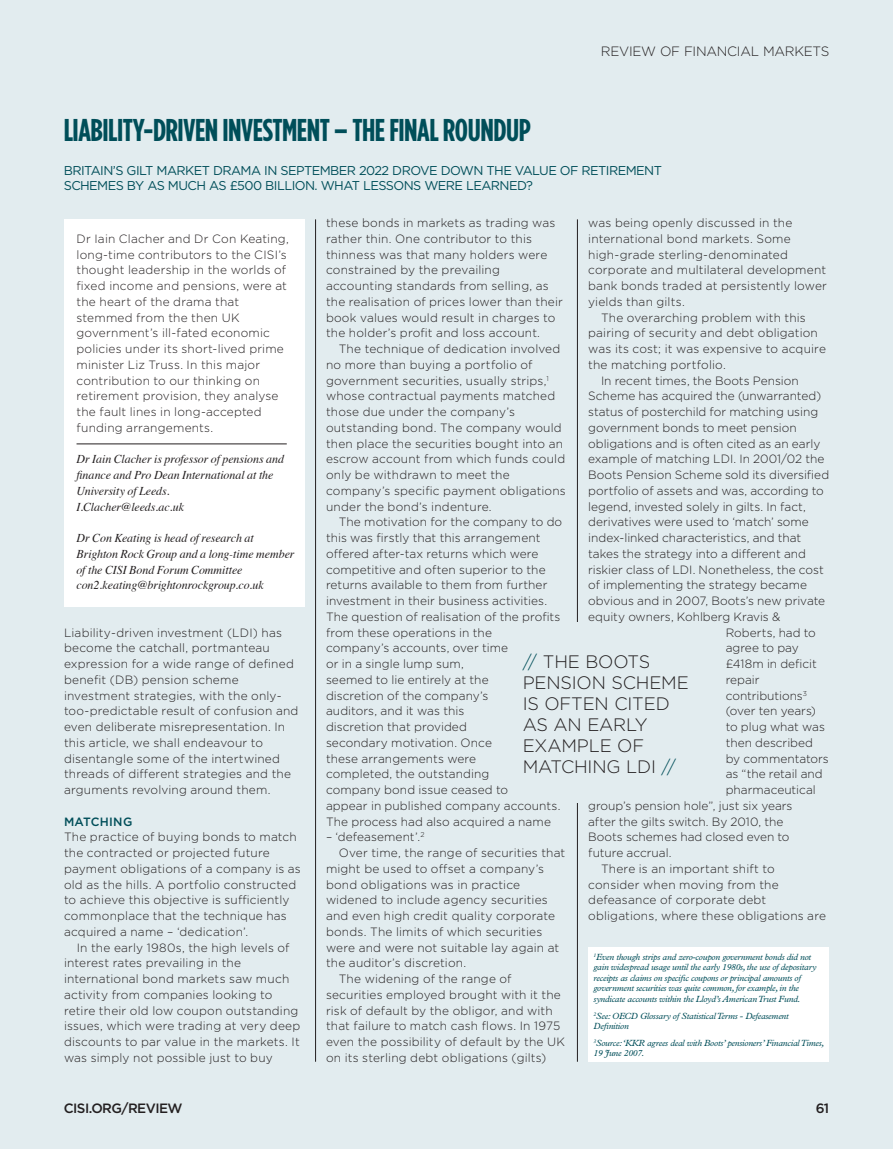
<style>
.page{position:relative;width:893px;height:1149px;background:#fff}
.page>*{position:absolute;margin:0;border:0;box-sizing:border-box;transform-origin:0 0}
.HEADLINE{font:700 31.5px "Gotham Condensed";letter-spacing:-.015em;color:#004e59}
.QUOTE_2{font:300 18px/21px "Gotham";letter-spacing:-.01em;color:#231f20}
.t1{font:300 13.5px "Gotham";letter-spacing:-.02em;color:#231f20}
.t2{font:500 13.5px "Gotham";letter-spacing:-.04em;color:#231f20}
.t3{font:12.75px/15px "Gotham";letter-spacing:-.045em;color:#004e59}
.COPY{font:300 12px/15.8px "Gotham";letter-spacing:.01em;color:#231f20}
.COPY-2{font:italic 12px/15.8px "Times";letter-spacing:-.005em;color:#231f20}
.COPY-3{font:300 12px "Gotham";letter-spacing:-.01em;color:#231f20}
.Body_copy{font:italic 9px/10.5px "Plantin MT Pro";letter-spacing:-.02em;color:#004e59}
.s1{font-weight:500;color:#004e59}
.s2{color:#004e59}
</style>
<div class="page">
<div style="left:0;top:0;width:893px;height:1148px;background:#e2ecef"></div>
<hr style="left:315px;top:219px;width:1px;height:842px;background:#231f20">
<hr style="left:577px;top:219px;width:1px;height:842px;background:#231f20">
<div style="left:64px;top:219px;width:241px;height:387px;background:#fff"></div>
<hr style="left:77px;top:443px;width:210px;height:1px;background:#231f20">
<div style="left:523px;top:621px;width:186px;height:181px;background:#e2ecef"></div>
<div style="left:588px;top:946px;width:241px;height:115px;background:#fff"></div>
<p class="t1" style="left:601px;top:43px;width:230px">REVIEW OF FINANCIAL MARKETS</p>
<p class="HEADLINE" style="left:64px;top:113px;width:469px">LIABILITY-DRIVEN INVESTMENT – THE FINAL ROUNDUP</p>
<p class="t3" style="left:64px;top:163px;width:600px">BRITAIN’S GILT MARKET DRAMA IN SEPTEMBER 2022 DROVE DOWN THE VALUE OF RETIREMENT<br>SCHEMES BY AS MUCH AS £500 BILLION. WHAT LESSONS WERE LEARNED?</p>
<p class="COPY" style="left:77px;top:230px;width:214px">Dr Iain Clacher and Dr Con Keating, long-time contributors to the CISI’s thought leadership in the worlds of fixed income and pensions, were at the heart of the drama that stemmed from the then UK government’s ill-fated economic policies under its short-lived prime minister Liz Truss. In this major contribution to our thinking on retirement provision, they analyse the fault lines in long-accepted funding arrangements.</p>
<p class="COPY-2" style="left:77px;top:450px;width:209px">Dr Iain Clacher is professor of pensions and finance and Pro Dean International at the<br>University of Leeds.<br>I.Clacher@leeds.ac.uk</p>
<p class="COPY-2" style="left:77px;top:529px;width:219px">Dr Con Keating is head of research at Brighton Rock Group and a long-time member of the CISI Bond Forum Committee con2.keating@brightonrockgroup.co.uk</p>
<p class="COPY" style="left:64px;top:624px;width:236px">Liability-driven investment (LDI) has become the catchall, portmanteau expression for a wide range of defined benefit (DB) pension scheme investment strategies, with the only&shy;too-predictable result of confusion and even deliberate misrepresentation. In this article, we shall endeavour to disentangle some of the intertwined threads of different strategies and the arguments revolving around them.</p>
<p class="COPY" style="left:64px;top:812px;width:238px"><span class="s1">MATCHING<br></span>The practice of buying bonds to match the contracted or projected future payment obligations of a company is as old as the hills. A portfolio constructed to achieve this objective is sufficiently commonplace that the technique has acquired a name – ‘dedication’.</p>
<p class="COPY" style="left:64px;top:938px;width:238px;text-indent:13px">In the early 1980s, the high levels of interest rates prevailing in the international bond markets saw much activity from companies looking to retire their old low coupon outstanding issues, which were trading at very deep discounts to par value in the markets. It was simply not possible just to buy</p>
<p class="COPY" style="left:326px;top:215px;width:239px">these bonds in markets as trading was rather thin. One contributor to this thinness was that many holders were constrained by the prevailing accounting standards from selling, as the realisation of prices lower than their book values would result in charges to the holder’s profit and loss account.</p>
<p class="COPY" style="left:326px;top:340px;width:241px;text-indent:13px">The technique of dedication involved no more than buying a portfolio of government securities, usually strips,<sup>1 </sup>whose contractual payments matched those due under the company’s outstanding bond. The company would then place the securities bought into an escrow account from which funds could only be withdrawn to meet the company’s specific payment obligations under the bond’s indenture.</p>
<p class="COPY" style="left:326px;top:514px;width:238px;text-indent:13px">The motivation for the company to do this was firstly that this arrangement offered after-tax returns which were competitive and often superior to the returns available to them from further investment in their business activities.<br>The question of realisation of the profits from these operations in the<br>company’s accounts, over time<br>or in a single lump sum,<br>seemed to lie entirely at the<br>discretion of the company’s<br>auditors, and it was this<br>discretion that provided<br>secondary motivation. Once<br>these arrangements were<br>completed, the outstanding<br>company bond issue ceased to<br>appear in published company accounts.<br>The process had also acquired a name</p>
<p class="COPY" style="left:326px;top:828px;width:100px">– ‘defeasement’.<sup>2</sup></p>
<p class="COPY" style="left:326px;top:844px;width:241px;text-indent:13px">Over time, the range of securities that might be used to offset a company’s bond obligations was in practice widened to include agency securities and even high credit quality corporate bonds. The limits of which securities were and were not suitable lay again at the auditor’s discretion.</p>
<p class="COPY" style="left:326px;top:970px;width:241px;text-indent:13px">The widening of the range of securities employed brought with it the risk of default by the obligor, and with that failure to match cash flows. In 1975 even the possibility of default by the UK on its sterling debt obligations (gilts)</p>
<p class="COPY" style="left:588px;top:215px;width:240px">was being openly discussed in the international bond markets. Some high-grade sterling-denominated corporate and multilateral development bank bonds traded at persistently lower yields than gilts.</p>
<p class="COPY" style="left:588px;top:309px;width:239px;text-indent:13px">The overarching problem with this pairing of security and debt obligation was its cost; it was expensive to acquire the matching portfolio.</p>
<p class="COPY" style="left:601px;top:372px;width:199px">In recent times, the Boots Pension</p>
<p class="COPY" style="left:588px;top:388px;width:235px">Scheme has acquired the (unwarranted)</p>
<p class="COPY" style="left:588px;top:403px;width:231px">status of posterchild for matching using</p>
<p class="COPY" style="left:588px;top:419px;width:210px">government bonds to meet pension</p>
<p class="COPY" style="left:588px;top:435px;width:234px">obligations and is often cited as an early</p>
<p class="COPY" style="left:588px;top:451px;width:238px">example of matching LDI. In 2001/02 the</p>
<p class="COPY" style="left:588px;top:466px;width:242px">Boots Pension Scheme sold its diversified</p>
<p class="COPY" style="left:588px;top:482px;width:237px">portfolio of assets and was, according to</p>
<p class="COPY" style="left:588px;top:498px;width:219px">legend, invested solely in gilts. In fact,</p>
<p class="COPY" style="left:588px;top:514px;width:222px">derivatives were used to ‘match’ some</p>
<p class="COPY" style="left:588px;top:529px;width:215px">index-linked characteristics, and that</p>
<p class="COPY" style="left:588px;top:545px;width:219px">takes the strategy into a different and</p>
<p class="COPY" style="left:588px;top:561px;width:237px">riskier class of LDI. Nonetheless, the cost</p>
<p class="COPY" style="left:588px;top:576px;width:220px">of implementing the strategy became</p>
<p class="COPY" style="left:588px;top:592px;width:238px">obvious and in 2007, Boots’s new private</p>
<p class="COPY" style="left:588px;top:608px;width:194px">equity owners, Kohlberg Kravis &amp;</p>
<p class="COPY" style="left:726px;top:624px;width:92px">Roberts, had to</p>
<p class="COPY" style="left:726px;top:639px;width:75px">agree to pay</p>
<p class="COPY" style="left:726px;top:655px;width:93px">£418m in deficit</p>
<p class="COPY" style="left:726px;top:671px;width:35px">repair</p>
<p class="COPY" style="left:726px;top:687px;width:83px">contributions<sup>3</sup></p>
<p class="COPY" style="left:726px;top:702px;width:92px">(over ten years)</p>
<p class="COPY" style="left:726px;top:718px;width:101px">to plug what was</p>
<p class="COPY" style="left:726px;top:734px;width:89px">then described</p>
<p class="COPY" style="left:726px;top:749px;width:105px">by commentators</p>
<p class="COPY" style="left:726px;top:765px;width:99px">as “the retail and</p>
<p class="COPY" style="left:726px;top:781px;width:92px">pharmaceutical</p>
<p class="COPY" style="left:588px;top:797px;width:206px">group’s pension hole”, just six years</p>
<p class="COPY-3" style="left:588px;top:813px;width:197px">after the gilts switch. By 2010, the</p>
<p class="COPY" style="left:588px;top:828px;width:203px">Boots schemes had closed even to</p>
<p class="COPY" style="left:588px;top:844px;width:85px">future accrual.</p>
<p class="COPY" style="left:588px;top:860px;width:239px;text-indent:13px">There is an important shift to consider when moving from the defeasance of corporate debt obligations, where these obligations are</p>
<p class="Body_copy" style="left:594px;top:951px;width:224px"><sup>1</sup>Even though strips and zero-coupon government bonds did not gain widespread usage until the early 1980s, the use of depositary receipts as claims on specific coupons or principal amounts of government securities was quite common, for example, in the syndicate accounts within the Lloyd’s American Trust Fund.</p>
<p class="Body_copy" style="left:594px;top:1009px;width:197px"><sup>2</sup>See: OECD Glossary of Statistical Terms - Defeasement<br>Definition</p>
<p class="Body_copy" style="left:594px;top:1037px;width:232px"><sup>3</sup>Source:‘KKR agrees deal with Boots’ pensioners’ Financial Times,<br>19 June 2007.</p>
<p class="QUOTE_2" style="left:523px;top:650px;width:168px"><span class="s2">//</span> THE BOOTS<br>PENSION SCHEME<br>IS OFTEN CITED<br>AS AN EARLY<br>EXAMPLE OF<br>MATCHING LDI <span class="s2">//</span></p>
<p class="t2" style="left:64px;top:1098px;width:120px">CISI.ORG/REVIEW</p>
<p class="t2" style="left:816px;top:1098px;width:15px">61</p>
</div>
